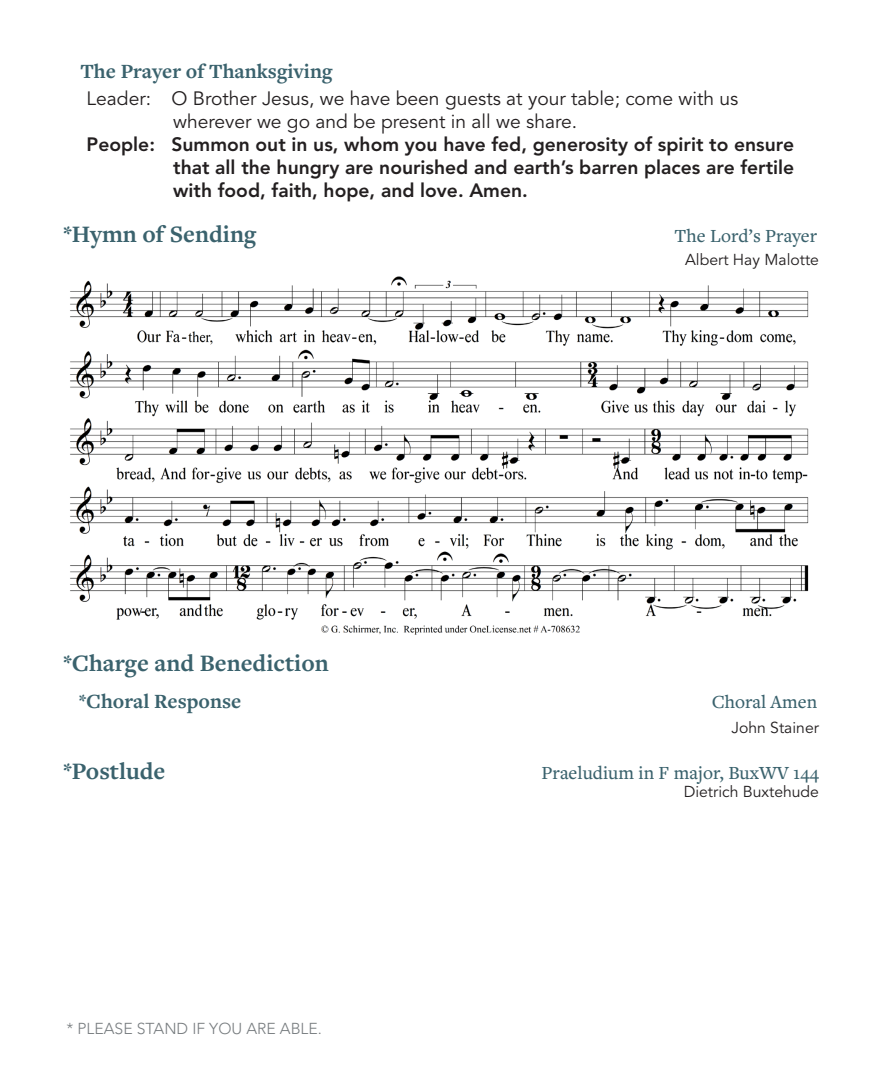
<style>
.page{position:relative;width:882px;height:1071px;background:#fff}
.page>*{position:absolute;margin:0;border:0;box-sizing:border-box;transform-origin:0 0}
.liturgy_heading{font:700 24.5px "Freight Text Pro";color:#3a626d}
.Liturgy_Subheading{font:700 24.5px "Freight Text Pro";color:#3a626d}
.music_scripture_info{font:700 24.5px "Freight Text Pro";color:#3a626d}
.Liturgy_Subheading-2{font:700 21px "Freight Text Pro";color:#3a626d}
.People{font:800 19.25px/23.1px "Avenir LT Std";color:#231f20;text-align:justify}
.Leader{font:19.25px/23.1px "Avenir LT Std";color:#231f20}
.music_scripture_info-2{font:500 19.25px "Freight Text Pro";color:#3a626d}
.Liturgy_Subheading-3{font:500 19.25px "Freight Text Pro";color:#3a626d}
.music_scripture_info-3{font:15.75px "Avenir LT Std";color:#231f20}
.t1{font:300 15.75px "Avenir LT Std";color:#777c7f}
</style>
<div class="page">
<img style="left:70px;top:276px;width:739px;height:359px">
<p class="Liturgy_Subheading-2" style="left:80px;top:57px;width:254px">The Prayer of Thanksgiving</p>
<p class="Leader" style="left:173px;top:87px;width:567px;text-indent:-87px">Leader: O Brother Jesus, we have been guests at your table; come with us wherever we go and be present in all we share.</p>
<p class="People" style="left:173px;top:133px;width:623px;text-indent:-87px">People: Summon out in us, whom you have fed, generosity of spirit to ensure that all the hungry are nourished and earth’s barren places are fertile with food, faith, hope, and love. Amen.</p>
<p class="Liturgy_Subheading" style="left:63px;top:218px;width:195px">*Hymn of Sending</p>
<p class="Liturgy_Subheading-3" style="left:675px;top:223px;width:144px">The Lord’s Prayer</p>
<p class="music_scripture_info-3" style="left:685px;top:251px;width:135px">Albert Hay Malotte</p>
<p class="liturgy_heading" style="left:63px;top:647px;width:267px">*Charge and Benediction</p>
<p class="Liturgy_Subheading-2" style="left:79px;top:687px;width:164px">*Choral Response</p>
<p class="Liturgy_Subheading-3" style="left:712px;top:689px;width:107px">Choral Amen</p>
<p class="music_scripture_info-3" style="left:731px;top:719px;width:89px">John Stainer</p>
<p class="music_scripture_info" style="left:63px;top:754px;width:104px">*Postlude</p>
<p class="music_scripture_info-2" style="left:542px;top:760px;width:279px">Praeludium in F major, BuxWV 144</p>
<p class="music_scripture_info-3" style="left:684px;top:783px;width:137px">Dietrich Buxtehude</p>
<p class="t1" style="left:66px;top:1019px;width:257px">* PLEASE STAND IF YOU ARE ABLE.</p>
</div>
